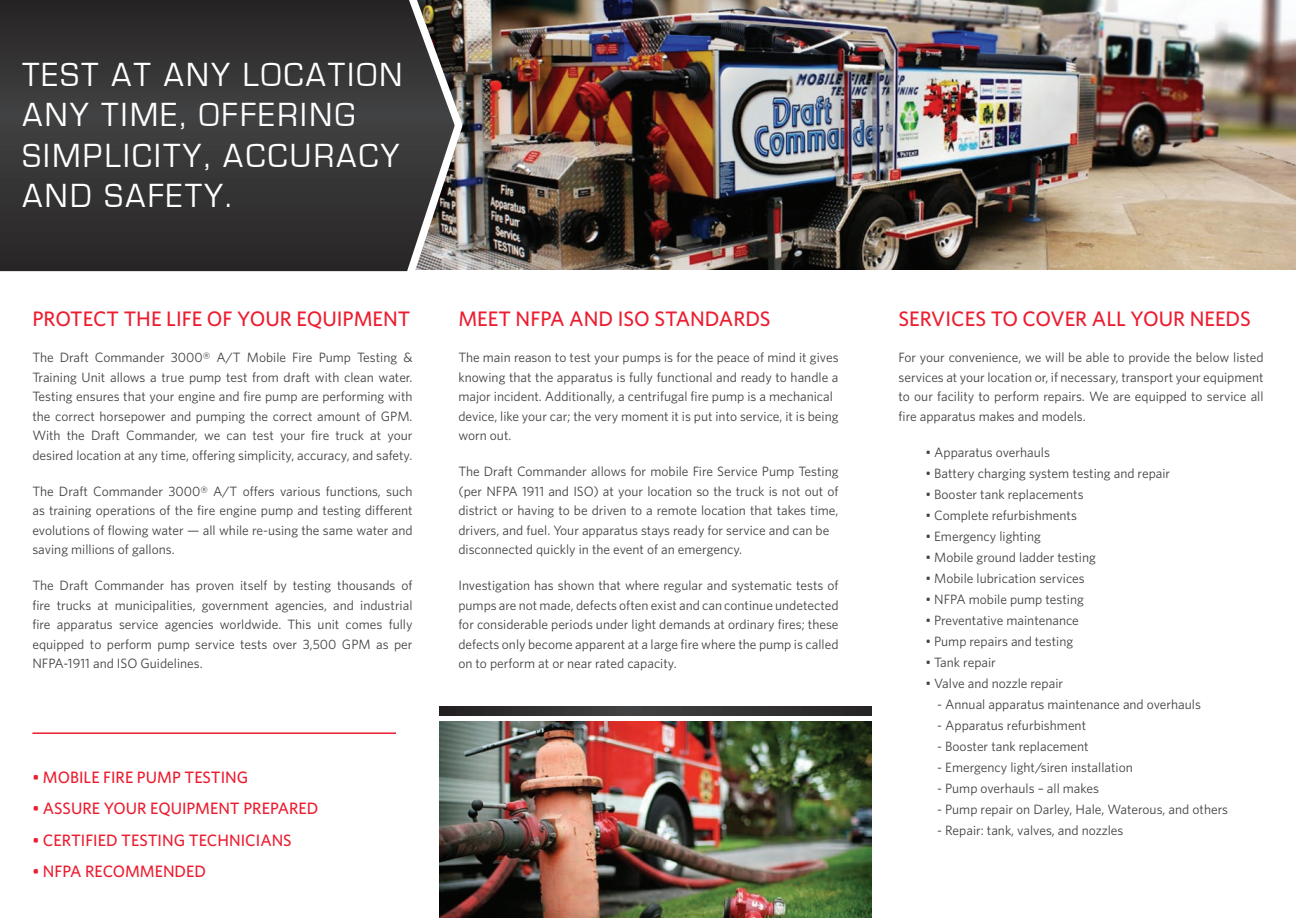
<style>
.page{position:relative;width:1296px;height:918px;background:#fff}
.page>*{position:absolute;margin:0;border:0;box-sizing:border-box;transform-origin:0 0}
.t1{font:34.5px/40.5px "Eurostile";letter-spacing:.075em;color:#fff;scale:.95 1}
.t2{font:500 21px "Whitney";color:#ec1d30}
.t3{font:500 16.5px "Whitney";color:#ec1d30}
.t4{font:13.5px/19.5px "Whitney";color:#414243;text-align:justify}
</style>
<div class="page">
<img style="left:467px;top:0;width:829px;height:269px">
<svg style="left:0;top:0;width:467px;height:272px;background:#3b3a3b"></svg>
<svg style="left:439px;top:706px;width:433px;height:10px;background:#333132"></svg>
<img style="left:439px;top:722px;width:433px;height:196px">
<hr style="left:32px;top:732px;width:364px;height:2px;background:#ec1d30">
<h1 class="t1" style="left:22px;top:55px;width:401px">TEST AT ANY LOCATION<br>ANY TIME, OFFERING<br>SIMPLICITY, ACCURACY<br>AND SAFETY.</h1>
<h2 class="t2" style="left:32px;top:307px;width:380px">PROTECT THE LIFE OF YOUR EQUIPMENT</h2>
<p class="t4" style="left:32px;top:348px;width:382px">The Draft Commander 3000® A/T Mobile Fire Pump Testing &amp; Training Unit allows a true pump test from draft with clean water.<br>Testing ensures that your engine and fire pump are performing with the correct horsepower and pumping the correct amount of GPM.<br>With the Draft Commander, we can test your fire truck at your desired location at any time, offering simplicity, accuracy, and safety.</p>
<p class="t4" style="left:32px;top:481px;width:382px">The Draft Commander 3000® A/T offers various functions, such as training operations of the fire engine pump and testing different evolutions of flowing water — all while re-using the same water and saving millions of gallons.</p>
<p class="t4" style="left:32px;top:576px;width:382px">The Draft Commander has proven itself by testing thousands of fire trucks at municipalities, government agencies, and industrial fire apparatus service agencies worldwide. This unit comes fully equipped to perform pump service tests over 3,500 GPM as per NFPA-1911 and ISO Guidelines.</p>
<p class="t3" style="left:32px;top:767px;width:217px">• MOBILE FIRE PUMP TESTING</p>
<p class="t3" style="left:32px;top:798px;width:287px">• ASSURE YOUR EQUIPMENT PREPARED</p>
<p class="t3" style="left:32px;top:830px;width:261px">• CERTIFIED TESTING TECHNICIANS</p>
<p class="t3" style="left:32px;top:861px;width:175px">• NFPA RECOMMENDED</p>
<h2 class="t2" style="left:458px;top:307px;width:314px">MEET NFPA AND ISO STANDARDS</h2>
<p class="t4" style="left:458px;top:348px;width:382px;text-align:left">The main reason to test your pumps is for the peace of mind it gives knowing that the apparatus is fully functional and ready to handle a major incident. Additionally, a centrifugal fire pump is a mechanical device, like your car; the very moment it is put into service, it is being worn out.</p>
<p class="t4" style="left:458px;top:462px;width:382px;text-align:left">The Draft Commander allows for mobile Fire Service Pump Testing (per NFPA 1911 and ISO) at your location so the truck is not out of district or having to be driven to a remote location that takes time, drivers, and fuel. Your apparatus stays ready for service and can be disconnected quickly in the event of an emergency.</p>
<p class="t4" style="left:458px;top:576px;width:382px">Investigation has shown that where regular and systematic tests of pumps are not made, defects often exist and can continue undetected for considerable periods under light demands at ordinary fires; these defects only become apparent at a large fire where the pump is called on to perform at or near rated capacity.</p>
<h2 class="t2" style="left:898px;top:307px;width:354px">SERVICES TO COVER ALL YOUR NEEDS</h2>
<p class="t4" style="left:898px;top:348px;width:367px">For your convenience, we will be able to provide the below listed services at your location or, if necessary, transport your equipment to our facility to perform repairs. We are equipped to service all fire apparatus makes and models.</p>
<p class="t4" style="left:926px;top:442px;width:126px">• Apparatus overhauls</p>
<p class="t4" style="left:926px;top:463px;width:246px">• Battery charging system testing and repair</p>
<p class="t4" style="left:926px;top:484px;width:160px">• Booster tank replacements</p>
<p class="t4" style="left:926px;top:505px;width:153px">• Complete refurbishments</p>
<p class="t4" style="left:926px;top:526px;width:117px">• Emergency lighting</p>
<p class="t4" style="left:926px;top:547px;width:172px">• Mobile ground ladder testing</p>
<p class="t4" style="left:926px;top:568px;width:161px">• Mobile lubrication services</p>
<p class="t4" style="left:926px;top:589px;width:160px">• NFPA mobile pump testing</p>
<p class="t4" style="left:926px;top:610px;width:155px">• Preventative maintenance</p>
<p class="t4" style="left:926px;top:631px;width:149px">• Pump repairs and testing</p>
<p class="t4" style="left:926px;top:652px;width:72px">• Tank repair</p>
<p class="t4" style="left:926px;top:673px;width:139px">• Valve and nozzle repair</p>
<p class="t4" style="left:937px;top:694px;width:265px">- Annual apparatus maintenance and overhauls</p>
<p class="t4" style="left:937px;top:715px;width:150px">- Apparatus refurbishment</p>
<p class="t4" style="left:937px;top:736px;width:153px">- Booster tank replacement</p>
<p class="t4" style="left:937px;top:757px;width:197px">- Emergency light/siren installation</p>
<p class="t4" style="left:937px;top:778px;width:163px">- Pump overhauls – all makes</p>
<p class="t4" style="left:937px;top:799px;width:292px">- Pump repair on Darley, Hale, Waterous, and others</p>
<p class="t4" style="left:937px;top:820px;width:188px">- Repair: tank, valves, and nozzles</p>
</div>
